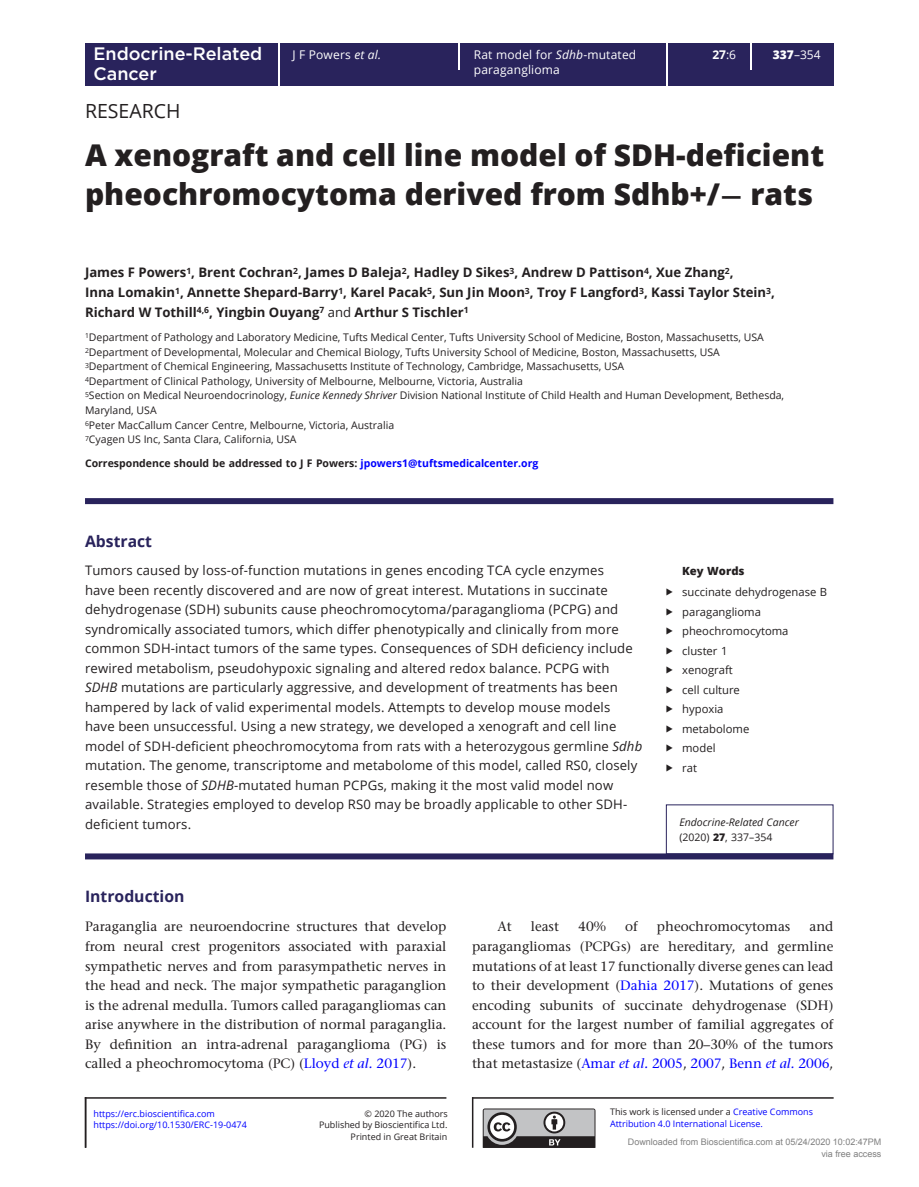
<style>
.page{position:relative;width:919px;height:1187px;background:#fff}
.page>*{position:absolute;margin:0;border:0;box-sizing:border-box;transform-origin:0 0}
.CT{font:800 30px/39px "Open Sans";color:#231f20}
.AT{font:19.5px "Open Sans";color:#231f20}
.t1{font:500 18px "Gotham";color:#fff}
.H1_Rule{font:700 15.75px "Open Sans";color:#29235c}
.ABS_H{font:700 15.75px "Open Sans";color:#29235c}
.TXT{font:500 13.5px/19.5px "Stone Serif Std";color:#231f20;text-align:justify}
.TXI{font:500 13.5px/19.5px "Stone Serif Std";color:#231f20;text-align:justify}
.ABS_TXT_L{font:13.2px/19.5px "Open Sans";letter-spacing:.01em;color:#231f20}
.AU{font:700 13.2px/19.5px "Open Sans";color:#231f20}
.t2{font:12px/14.7px "Open Sans";letter-spacing:.015em;color:#fff}
.t3{font:700 12px "Open Sans";color:#fff}
.t4{font:11.25px "Open Sans";color:#231f20}
.Keywords_Head{font:800 11.25px "Open Sans";color:#231f20}
.Address{font:10.5px/14.7px "Open Sans";color:#231f20}
.Corres{font:700 10.5px "Open Sans";color:#231f20}
.Corres-2{font:italic 10.5px/14.7px "Open Sans";color:#231f20}
.t5{font:9px/11.2px "Open Sans";color:#00f}
.t6{font:9px/12px "Arial";color:#808080;text-align:right}
.t7{font:9px "Open Sans";color:#231f20}
.s1{font-weight:400}
.s2{font-style:italic}
.s3{font-weight:800}
.s4{font-family:"STIX General";font-weight:700}
.s5{color:#00f}
.s6{font-style:normal}
.s7{font-weight:800;font-style:normal}
.s8{font-style:italic;color:#00f}
.s9{color:#231f20}
</style>
<div class="page">
<div style="left:85px;top:43px;width:748px;height:42px;background:#29235c"></div>
<hr style="left:278px;top:43px;width:1px;height:42px;background:#fff">
<hr style="left:666px;top:43px;width:1px;height:42px;background:#fff">
<hr style="left:458px;top:43px;width:2px;height:27px;background:#fff">
<svg style="left:750px;top:43px;width:1px;height:27px"></svg>
<div style="left:85px;top:498px;width:748px;height:6px;background:#29235c"></div>
<div style="left:85px;top:853px;width:748px;height:6px;background:#29235c"></div>
<div style="left:666px;top:804px;width:167px;height:50px;border:1px solid #29235c"></div>
<svg style="left:482px;top:1108px;width:113px;height:39px;background:#919091"></svg>
<hr style="left:85px;top:1097px;width:361px;height:1px;background:#231f20">
<hr style="left:85px;top:1097px;width:1px;height:50px;background:#231f20">
<hr style="left:472px;top:1097px;width:1px;height:50px;background:#231f20">
<hr style="left:472px;top:1097px;width:361px;height:1px;background:#231f20">
<h3 class="t1" style="left:93px;top:42px;width:170px">Endocrine-Related</h3>
<p class="t3" style="left:712px;top:46px;width:25px">27<span class="s1">:6</span></p>
<h3 class="t1" style="left:93px;top:61px;width:65px">Cancer</h3>
<p class="t2" style="left:292px;top:47px;width:90px">J F Powers <span class="s2">et al.</span></p>
<p class="t2" style="left:474px;top:47px;width:164px">Rat model for <span class="s2">Sdhb</span>-mutated paraganglioma</p>
<p class="t2" style="left:772px;top:47px;width:49px"><span class="s3">337</span>–354</p>
<p class="AT" style="left:85px;top:97px;width:97px">RESEARCH</p>
<p class="CT" style="left:85px;top:134px;width:740px">A xenograft and cell line model of SDH-deficient pheochromocytoma derived from Sdhb+/<span class="s4">−</span> rats</p>
<p class="AU" style="left:85px;top:262px;width:691px">James F Powers<sup>1</sup>, Brent Cochran<sup>2</sup>, James D Baleja<sup>2</sup>, Hadley D Sikes<sup>3</sup>, Andrew D Pattison<sup>4</sup>, Xue Zhang<sup>2</sup>,<br>Inna Lomakin<sup>1</sup>, Annette Shepard-Barry<sup>1</sup>, Karel Pacak<sup>5</sup>, Sun Jin Moon<sup>3</sup>, Troy F Langford<sup>3</sup>, Kassi Taylor Stein<sup>3</sup>,<br>Richard W Tothill<sup>4,6</sup>, Yingbin Ouyang<sup>7</sup> <span class="s1">and</span> Arthur S Tischler<sup>1</sup></p>
<p class="Address" style="left:85px;top:329px;width:680px"><sup>1</sup>Department of Pathology and Laboratory Medicine, Tufts Medical Center, Tufts University School of Medicine, Boston, Massachusetts, USA</p>
<p class="Address" style="left:85px;top:344px;width:636px"><sup>2</sup>Department of Developmental, Molecular and Chemical Biology, Tufts University School of Medicine, Boston, Massachusetts, USA</p>
<p class="Address" style="left:85px;top:359px;width:540px"><sup>3</sup>Department of Chemical Engineering, Massachusetts Institute of Technology, Cambridge, Massachusetts, USA</p>
<p class="Address" style="left:85px;top:373px;width:439px"><sup>4</sup>Department of Clinical Pathology, University of Melbourne, Melbourne, Victoria, Australia</p>
<p class="Address" style="left:85px;top:388px;width:700px"><sup>5</sup>Section on Medical Neuroendocrinology, <span class="s2">Eunice Kennedy Shriver</span> Division National Institute of Child Health and Human Development, Bethesda,<br>Maryland, USA</p>
<p class="Address" style="left:85px;top:417px;width:311px"><sup>6</sup>Peter MacCallum Cancer Centre, Melbourne, Victoria, Australia</p>
<p class="Address" style="left:85px;top:432px;width:213px"><sup>7</sup>Cyagen US Inc, Santa Clara, California, USA</p>
<p class="Corres" style="left:85px;top:455px;width:455px">Correspondence should be addressed to J F Powers: <span class="s5">jpowers1@tuftsmedicalcenter.org</span></p>
<p class="ABS_H" style="left:85px;top:529px;width:69px">Abstract</p>
<p class="ABS_TXT_L" style="left:85px;top:560px;width:558px">Tumors caused by loss-of-function mutations in genes encoding TCA cycle enzymes<br>have been recently discovered and are now of great interest. Mutations in succinate dehydrogenase (SDH) subunits cause pheochromocytoma/paraganglioma (PCPG) and syndromically associated tumors, which differ phenotypically and clinically from more common SDH-intact tumors of the same types. Consequences of SDH deficiency include rewired metabolism, pseudohypoxic signaling and altered redox balance. PCPG with <span class="s2">SDHB</span> mutations are particularly aggressive, and development of treatments has been hampered by lack of valid experimental models. Attempts to develop mouse models have been unsuccessful. Using a new strategy, we developed a xenograft and cell line model of SDH-deficient pheochromocytoma from rats with a heterozygous germline <span class="s2">Sdhb </span>mutation. The genome, transcriptome and metabolome of this model, called RS0, closely resemble those of <span class="s2">SDHB</span>-mutated human PCPGs, making it the most valid model now available. Strategies employed to develop RS0 may be broadly applicable to other SDH&shy;deficient tumors.</p>
<p class="Keywords_Head" style="left:682px;top:562px;width:64px">Key Words</p>
<p class="t4" style="left:682px;top:584px;width:146px">succinate dehydrogenase B</p>
<p class="t4" style="left:682px;top:604px;width:80px">paraganglioma</p>
<p class="t4" style="left:682px;top:623px;width:108px">pheochromocytoma</p>
<p class="t4" style="left:682px;top:643px;width:47px">cluster 1</p>
<p class="t4" style="left:682px;top:662px;width:52px">xenograft</p>
<p class="t4" style="left:682px;top:682px;width:59px">cell culture</p>
<p class="t4" style="left:682px;top:701px;width:43px">hypoxia</p>
<p class="t4" style="left:682px;top:721px;width:69px">metabolome</p>
<p class="t4" style="left:682px;top:740px;width:35px">model</p>
<p class="t4" style="left:682px;top:760px;width:16px">rat</p>
<p class="Corres-2" style="left:679px;top:814px;width:121px">Endocrine-Related Cancer <span class="s6">(2020)</span> <span class="s7">27</span><span class="s6">, 337–354</span></p>
<p class="H1_Rule" style="left:85px;top:885px;width:101px">Introduction</p>
<p class="TXT" style="left:85px;top:917px;width:363px">Paraganglia are neuroendocrine structures that develop from neural crest progenitors associated with paraxial sympathetic nerves and from parasympathetic nerves in the head and neck. The major sympathetic paraganglion is the adrenal medulla. Tumors called paragangliomas can arise anywhere in the distribution of normal paraganglia.<br>By definition an intra-adrenal paraganglioma (PG) is called a pheochromocytoma (PC) (<span class="s5">Lloyd</span> <span class="s8">et al.</span> <span class="s5">2017</span>).</p>
<p class="TXI" style="left:497px;top:917px;width:16px">At</p>
<p class="TXI" style="left:531px;top:917px;width:30px">least</p>
<p class="TXI" style="left:578px;top:917px;width:29px">40%</p>
<p class="TXI" style="left:625px;top:917px;width:14px">of</p>
<p class="TXI" style="left:657px;top:917px;width:135px">pheochromocytomas</p>
<p class="TXI" style="left:472px;top:917px;width:363px;text-indent:337px">and paragangliomas (PCPGs) are hereditary, and germline mutations of at least 17 functionally diverse genes can lead to their development (<span class="s5">Dahia 2017</span>). Mutations of genes encoding subunits of succinate dehydrogenase (SDH) account for the largest number of familial aggregates of these tumors and for more than 20–30% of the tumors that metastasize (<span class="s5">Amar</span> <span class="s8">et al.</span> <span class="s5">2005</span>, <span class="s5">2007</span>, <span class="s5">Benn</span> <span class="s8">et al.</span> <span class="s5">2006</span>,</p>
<p class="t5" style="left:93px;top:1107px;width:123px">https://erc.bioscientifica.com</p>
<p class="t5" style="left:94px;top:1118px;width:155px">https://doi.org/10.1530/ERC-19-0474</p>
<p class="t7" style="left:364px;top:1107px;width:85px">© 2020 The authors</p>
<p class="t7" style="left:319px;top:1118px;width:130px">Published by Bioscientifica Ltd.</p>
<p class="t7" style="left:350px;top:1130px;width:98px">Printed in Great Britain</p>
<p class="t5" style="left:610px;top:1105px;width:204px"><span class="s9">This work is licensed under a</span> Creative Commons<br>Attribution 4.0 International License.</p>
<p class="t6" style="left:627px;top:1136px;width:255px">Downloaded from Bioscientifica.com at 05/24/2020 10:02:47PM via free access</p>
</div>
